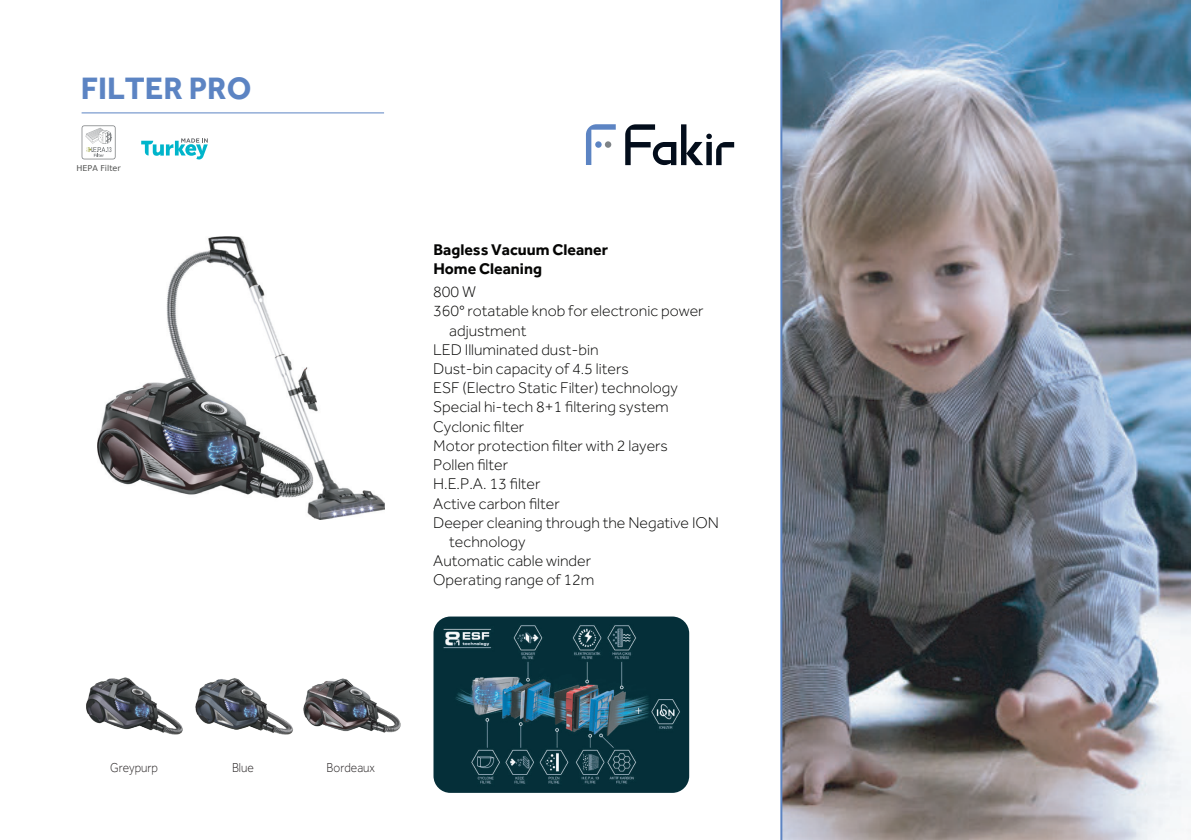
<style>
.page{position:relative;width:1191px;height:840px;background:#fff}
.page>*{position:absolute;margin:0;border:0;box-sizing:border-box;transform-origin:0 0}
.t1{font:700 32px "Effra";color:#5c84c3}
.t2{font:300 16px "Effra";color:#050504}
.t3{font:700 16px/19.2px "Effra";color:#050504}
.t4{font:300 13.4px "Effra";color:#231f20;scale:.9 1}
.t5{font:8px "DejaVu Sans";color:#515251}
</style>
<div class="page">
<hr style="left:82px;top:112px;width:302px;height:1px;background:#5c84c3">
<img style="left:780px;top:0;width:411px;height:839px">
<svg style="left:586px;top:124px;width:30px;height:41px"></svg>
<div style="left:605px;top:141px;width:6px;height:7px;background:#7e8387;border-radius:50%"></div>
<svg style="left:625px;top:124px;width:109px;height:41px"></svg>
<svg style="left:82px;top:125px;width:34px;height:34px"></svg>
<svg style="left:141px;top:138px;width:67px;height:21px"></svg>
<img style="left:433px;top:616px;width:256px;height:176px">
<img style="left:98px;top:236px;width:286px;height:283px">
<img style="left:86px;top:677px;width:97px;height:58px">
<img style="left:195px;top:678px;width:98px;height:57px">
<img style="left:303px;top:678px;width:98px;height:55px">
<h1 class="t1" style="left:81px;top:68px;width:172px">FILTER PRO</h1>
<p class="t5" style="left:76px;top:161px;width:46px">HEPA Filter</p>
<p class="t3" style="left:433px;top:239px;width:176px">Bagless Vacuum Cleaner<br>Home Cleaning</p>
<p class="t2" style="left:433px;top:282px;width:45px">800 W</p>
<p class="t2" style="left:433px;top:302px;width:272px">360° rotatable knob for electronic power</p>
<p class="t2" style="left:449px;top:321px;width:79px">adjustment</p>
<p class="t2" style="left:433px;top:340px;width:167px">LED Illuminated dust-bin</p>
<p class="t2" style="left:433px;top:359px;width:197px">Dust-bin capacity of 4.5 liters</p>
<p class="t2" style="left:433px;top:378px;width:246px">ESF (Electro Static Filter) technology</p>
<p class="t2" style="left:433px;top:398px;width:237px">Special hi-tech 8+1 filtering system</p>
<p class="t2" style="left:433px;top:417px;width:93px">Cyclonic filter</p>
<p class="t2" style="left:433px;top:436px;width:236px">Motor protection filter with 2 layers</p>
<p class="t2" style="left:433px;top:455px;width:76px">Pollen filter</p>
<p class="t2" style="left:433px;top:474px;width:109px">H.E.P.A. 13 filter</p>
<p class="t2" style="left:433px;top:494px;width:128px">Active carbon filter</p>
<p class="t2" style="left:433px;top:513px;width:287px">Deeper cleaning through the Negative ION</p>
<p class="t2" style="left:449px;top:532px;width:78px">technology</p>
<p class="t2" style="left:433px;top:551px;width:159px">Automatic cable winder</p>
<p class="t2" style="left:433px;top:570px;width:163px">Operating range of 12m</p>
<p class="t4" style="left:110px;top:759px;width:55px">Greypurp</p>
<p class="t4" style="left:232px;top:759px;width:26px">Blue</p>
<p class="t4" style="left:327px;top:759px;width:55px">Bordeaux</p>
</div>
